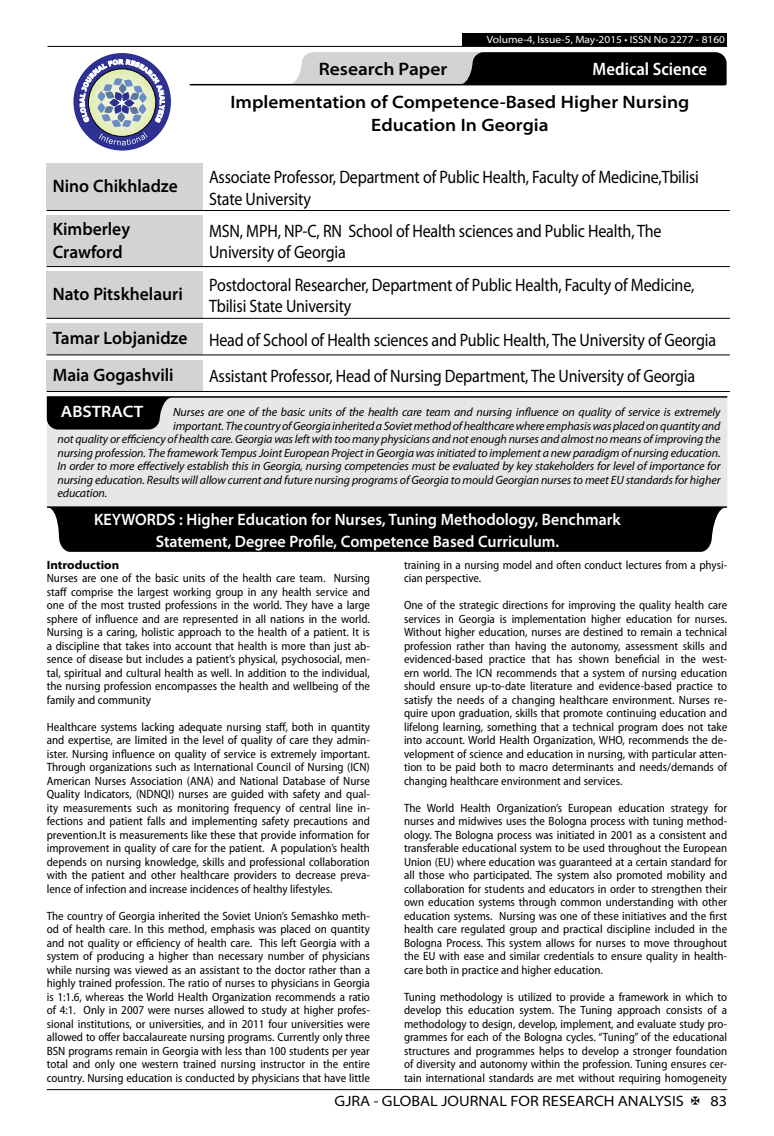
<style>
.page{position:relative;width:774px;height:1136px;background:#fff}
.page>*{position:absolute;margin:0;border:0;box-sizing:border-box;transform-origin:0 0}
.t1{font:18px/21.6px "Myriad Pro";letter-spacing:-.01em;color:#000;scale:.89 1}
.t2{font:600 semi-expanded 18px/23.4px "Myriad Pro";color:#000;text-align:center}
.t3{font:600 semi-expanded 18px/23.4px "Myriad Pro";color:#000;scale:.9 1}
.t4{font:600 semi-condensed 18px "Myriad Pro";color:#fff}
.t5{font:600 semi-expanded 16.5px/21.5px "Myriad Pro";color:#fff;text-align:center;scale:.9 1}
.t6{font:600 semi-expanded 16.5px "Myriad Pro";color:#fff}
.t7{font:semi-expanded 15px "Myriad Pro";color:#000}
.t8{font:semi-condensed 12px/13.5px "Myriad Pro";color:#000;text-align:justify}
.t9{font:italic 12px "Myriad Pro";letter-spacing:-.01em;color:#000}
.t10{font:700 semi-expanded 12px "Myriad Pro";color:#000}
.t11{font:semi-expanded 10.5px "Myriad Pro";color:#fff}
.s1{font-weight:600;font-stretch:semi-expanded}
</style>
<div class="page">
<hr style="left:47px;top:1089px;width:680px;height:1px;background:#000">
<div style="left:462px;top:33px;width:265px;height:13px;background:#000"></div>
<hr style="left:47px;top:46px;width:680px;height:1px;background:#000">
<svg style="left:288px;top:52px;width:439px;height:33px;background:#5a5a5b"></svg>
<hr style="left:190px;top:84px;width:535px;height:1px;background:#000">
<div style="left:73px;top:53px;width:98px;height:97px;background:#2e3092;border-radius:50%"></div>
<svg style="left:80px;top:59px;width:85px;height:86px"></svg>
<div style="left:47px;top:163px;width:156px;height:47px;background:#d1d3d4"></div>
<hr style="left:47px;top:210px;width:156px;height:1px;background:#000">
<hr style="left:203px;top:210px;width:527px;height:1px;background:#000">
<div style="left:47px;top:215px;width:156px;height:51px;background:#d1d3d4"></div>
<hr style="left:47px;top:266px;width:156px;height:1px;background:#000">
<hr style="left:203px;top:266px;width:527px;height:1px;background:#000">
<div style="left:47px;top:271px;width:156px;height:47px;background:#d1d3d4"></div>
<hr style="left:47px;top:318px;width:156px;height:1px;background:#000">
<hr style="left:203px;top:318px;width:527px;height:1px;background:#000">
<div style="left:47px;top:323px;width:156px;height:32px;background:#d1d3d4"></div>
<hr style="left:47px;top:354px;width:156px;height:1px;background:#000">
<hr style="left:203px;top:354px;width:527px;height:1px;background:#000">
<div style="left:47px;top:359px;width:156px;height:32px;background:#d1d3d4"></div>
<hr style="left:47px;top:391px;width:156px;height:1px;background:#000">
<hr style="left:203px;top:391px;width:527px;height:1px;background:#000">
<div style="left:47px;top:396px;width:680px;height:110px;background:#e6e7e8"></div>
<hr style="left:48px;top:396px;width:679px;height:1px;background:#000">
<svg style="left:47px;top:397px;width:126px;height:32px;background:#161616"></svg>
<hr style="left:48px;top:506px;width:678px;height:2px;background:#000">
<svg style="left:47px;top:507px;width:679px;height:45px"></svg>
<div style="left:73px;top:513px;width:568px;height:34px;background:#000"></div>
<p class="t11" style="left:487px;top:34px;width:240px">Volume-4, Issue-5, May-2015 • ISSN No 2277 - 8160</p>
<h1 class="t2" style="left:319px;top:58px;width:130px">Research Paper</h1>
<h1 class="t4" style="left:593px;top:59px;width:116px">Medical Science</h1>
<h1 class="t2" style="left:230px;top:91px;width:460px">Implementation of Competence-Based Higher Nursing<br>Education In Georgia</h1>
<h1 class="t3" style="left:53px;top:175px;width:140px">Nino Chikhladze</h1>
<h1 class="t1" style="left:209px;top:166px;width:552px">Associate Professor, Department of Public Health, Faculty of Medicine,Tbilisi<br>State University</h1>
<h1 class="t3" style="left:53px;top:217px;width:87px">Kimberley<br>Crawford</h1>
<h1 class="t1" style="left:209px;top:220px;width:510px">MSN, MPH, NP-C, RN School of Health sciences and Public Health, The<br>University of Georgia</h1>
<h1 class="t3" style="left:53px;top:283px;width:146px">Nato Pitskhelauri</h1>
<h1 class="t1" style="left:209px;top:274px;width:547px">Postdoctoral Researcher, Department of Public Health, Faculty of Medicine,<br>Tbilisi State University</h1>
<h1 class="t1" style="left:53px;top:322px;width:747px;line-height:35.2px"><span class="s1">Tamar Lobjanidze</span> Head of School of Health sciences and Public Health, The University of Georgia<br><span class="s1">Maia Gogashvili</span></h1>
<h1 class="t1" style="left:209px;top:366px;width:548px">Assistant Professor, Head of Nursing Department, The University of Georgia</h1>
<p class="t9" style="left:173px;top:405px;width:549px">Nurses are one of the basic units of the health care team and nursing influence on quality of service is extremely</p>
<p class="t9" style="left:173px;top:419px;width:549px">important. The country of Georgia inherited a Soviet method of healthcare where emphasis was placed on quantity and</p>
<p class="t9" style="left:58px;top:432px;width:664px">not quality or efficiency of health care. Georgia was left with too many physicians and not enough nurses and almost no means of improving the</p>
<p class="t9" style="left:58px;top:446px;width:664px">nursing profession. The framework Tempus Joint European Project in Georgia was initiated to implement a new paradigm of nursing education.</p>
<p class="t9" style="left:58px;top:459px;width:664px">In order to more effectively establish this in Georgia, nursing competencies must be evaluated by key stakeholders for level of importance for</p>
<p class="t9" style="left:58px;top:473px;width:664px">nursing education. Results will allow current and future nursing programs of Georgia to mould Georgian nurses to meet EU standards for higher</p>
<p class="t9" style="left:58px;top:486px;width:51px">education.</p>
<h2 class="t6" style="left:61px;top:402px;width:84px">ABSTRACT</h2>
<h2 class="t5" style="left:94px;top:509px;width:587px">KEYWORDS : Higher Education for Nurses, Tuning Methodology, Benchmark<br>Statement, Degree Profile, Competence Based Curriculum.</h2>
<p class="t10" style="left:47px;top:557px;width:74px">Introduction</p>
<p class="t8" style="left:47px;top:571px;width:325px">Nurses are one of the basic units of the health care team. Nursing staff comprise the largest working group in any health service and one of the most trusted professions in the world. They have a large sphere of influence and are represented in all nations in the world.<br>Nursing is a caring, holistic approach to the health of a patient. It is a discipline that takes into account that health is more than just ab&shy;sence of disease but includes a patient’s physical, psychosocial, men&shy;tal, spiritual and cultural health as well. In addition to the individual, the nursing profession encompasses the health and wellbeing of the family and community</p>
<p class="t8" style="left:47px;top:720px;width:325px">Healthcare systems lacking adequate nursing staff, both in quantity and expertise, are limited in the level of quality of care they admin&shy;ister. Nursing influence on quality of service is extremely important.<br>Through organizations such as International Council of Nursing (ICN)<br>American Nurses Association (ANA) and National Database of Nurse Quality Indicators, (NDNQI) nurses are guided with safety and qual&shy;ity measurements such as monitoring frequency of central line in&shy;fections and patient falls and implementing safety precautions and prevention.It is measurements like these that provide information for improvement in quality of care for the patient. A population’s health depends on nursing knowledge, skills and professional collaboration with the patient and other healthcare providers to decrease preva&shy;lence of infection and increase incidences of healthy lifestyles.</p>
<p class="t8" style="left:47px;top:909px;width:325px">The country of Georgia inherited the Soviet Union’s Semashko meth&shy;od of health care. In this method, emphasis was placed on quantity and not quality or efficiency of health care. This left Georgia with a system of producing a higher than necessary number of physicians while nursing was viewed as an assistant to the doctor rather than a highly trained profession. The ratio of nurses to physicians in Georgia is 1:1.6, whereas the World Health Organization recommends a ratio of 4:1. Only in 2007 were nurses allowed to study at higher profes&shy;sional institutions, or universities, and in 2011 four universities were allowed to offer baccalaureate nursing programs. Currently only three BSN programs remain in Georgia with less than 100 students per year total and only one western trained nursing instructor in the entire country. Nursing education is conducted by physicians that have little</p>
<p class="t8" style="left:404px;top:558px;width:325px">training in a nursing model and often conduct lectures from a physi&shy;cian perspective.</p>
<p class="t8" style="left:404px;top:598px;width:325px">One of the strategic directions for improving the quality health care services in Georgia is implementation higher education for nurses.<br>Without higher education, nurses are destined to remain a technical profession rather than having the autonomy, assessment skills and evidenced-based practice that has shown beneficial in the west&shy;ern world. The ICN recommends that a system of nursing education should ensure up-to-date literature and evidence-based practice to satisfy the needs of a changing healthcare environment. Nurses re&shy;quire upon graduation, skills that promote continuing education and lifelong learning, something that a technical program does not take into account. World Health Organization, WHO, recommends the de&shy;velopment of science and education in nursing, with particular atten&shy;tion to be paid both to macro determinants and needs/demands of changing healthcare environment and services.</p>
<p class="t8" style="left:404px;top:801px;width:325px">The World Health Organization’s European education strategy for nurses and midwives uses the Bologna process with tuning method&shy;ology. The Bologna process was initiated in 2001 as a consistent and transferable educational system to be used throughout the European Union (EU) where education was guaranteed at a certain standard for all those who participated. The system also promoted mobility and collaboration for students and educators in order to strengthen their own education systems through common understanding with other education systems. Nursing was one of these initiatives and the first health care regulated group and practical discipline included in the Bologna Process. This system allows for nurses to move throughout the EU with ease and similar credentials to ensure quality in health&shy;care both in practice and higher education.</p>
<p class="t8" style="left:404px;top:990px;width:325px">Tuning methodology is utilized to provide a framework in which to develop this education system. The Tuning approach consists of a methodology to design, develop, implement, and evaluate study pro&shy;grammes for each of the Bologna cycles. “Tuning” of the educational structures and programmes helps to develop a stronger foundation of diversity and autonomy within the profession. Tuning ensures cer&shy;tain international standards are met without requiring homogeneity</p>
<p class="t7" style="left:335px;top:1092px;width:351px">GJRA - GLOBAL JOURNAL FOR RESEARCH ANALYSIS</p>
<p class="t7" style="left:710px;top:1092px;width:18px">83</p>
</div>
